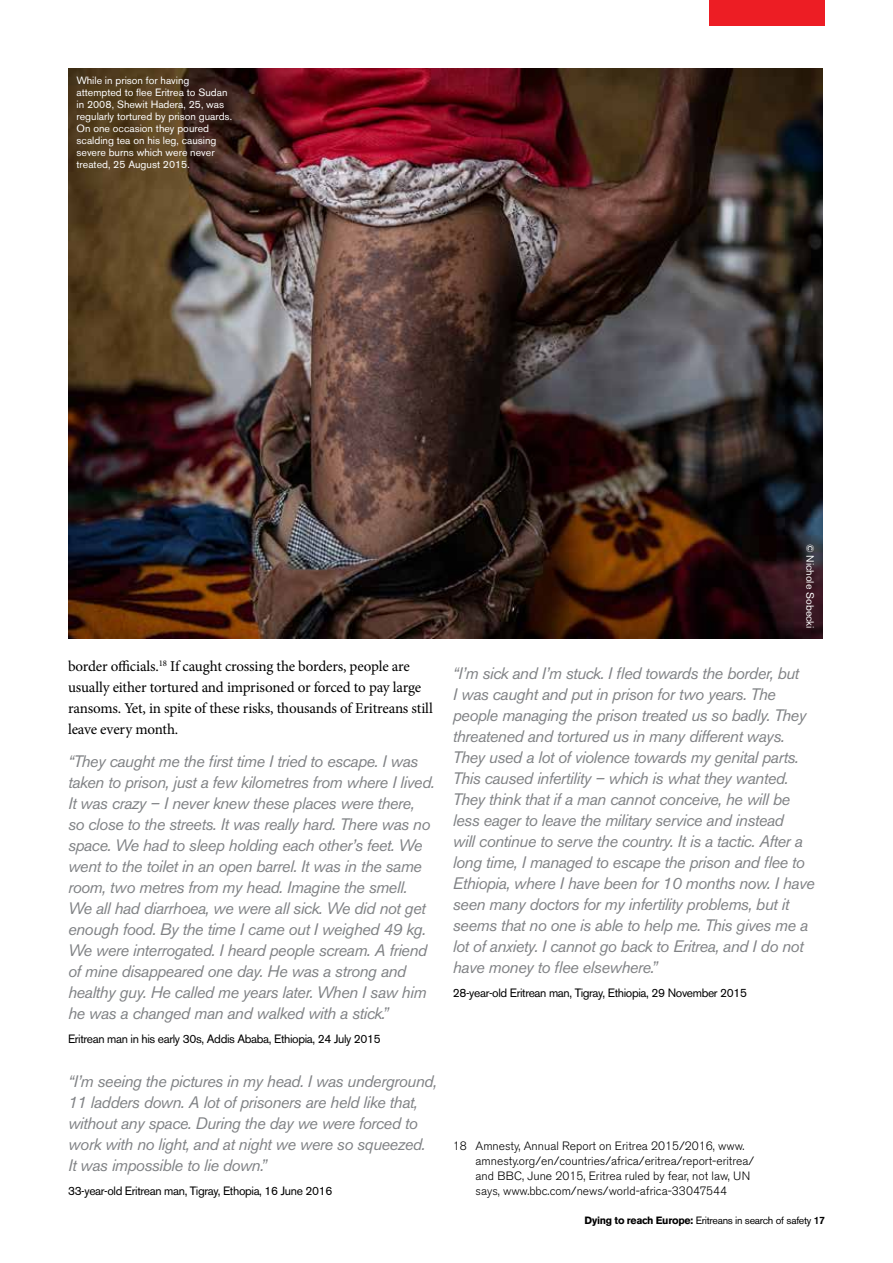
<style>
.page{position:relative;width:893px;height:1263px;background:#fff}
.page>*{position:absolute;margin:0;border:0;box-sizing:border-box;transform-origin:0 0}
.t1{font:italic 16.5px/21px "Akzidenz Grotesk BE";letter-spacing:-.03em;color:#808285}
.t2{font:15px/21px "Minion Pro";letter-spacing:-.015em;color:#000}
.t3{font:300 12px/15px "Akzidenz Grotesk BE";color:#000}
.t4{font:12px "Akzidenz Grotesk BE";letter-spacing:-.03em;color:#000}
.t5{font:10.5px/12px "Akzidenz Grotesk BE";color:#fff}
.t6{font:10.5px "Akzidenz Grotesk BE";letter-spacing:-.025em;color:#000}
.s1{font-weight:700}
.s2{font-weight:500}
</style>
<div class="page">
<div style="left:709px;top:0;width:116px;height:26px;background:#ed1d24"></div>
<img style="left:68px;top:68px;width:755px;height:571px">
<p class="t5" style="left:77px;top:75px;width:157px">While in prison for having attempted to flee Eritrea to Sudan in 2008, Shewit Hadera, 25, was regularly tortured by prison guards.<br>On one occasion they poured scalding tea on his leg, causing severe burns which were never treated, 25 August 2015.</p>
<p class="t2" style="left:68px;top:655px;width:366px">border officials.<sup>18</sup> If caught crossing the borders, people are usually either tortured and imprisoned or forced to pay large ransoms. Yet, in spite of these risks, thousands of Eritreans still leave every month.</p>
<p class="t1" style="left:68px;top:751px;width:368px">“They caught me the first time I tried to escape. I was taken to prison, just a few kilometres from where I lived.<br>It was crazy – I never knew these places were there, so close to the streets. It was really hard. There was no space. We had to sleep holding each other’s feet. We went to the toilet in an open barrel. It was in the same room, two metres from my head. Imagine the smell.<br>We all had diarrhoea, we were all sick. We did not get enough food. By the time I came out I weighed 49 kg.<br>We were interrogated. I heard people scream. A friend of mine disappeared one day. He was a strong and healthy guy. He called me years later. When I saw him he was a changed man and walked with a stick.”</p>
<p class="t4" style="left:68px;top:1031px;width:314px">Eritrean man in his early 30s, Addis Ababa, Ethiopia, 24 July 2015</p>
<p class="t1" style="left:68px;top:1071px;width:370px">“I’m seeing the pictures in my head. I was underground, 11 ladders down. A lot of prisoners are held like that, without any space. During the day we were forced to work with no light, and at night we were so squeezed.<br>It was impossible to lie down.”</p>
<p class="t4" style="left:68px;top:1183px;width:266px">33-year-old Eritrean man, Tigray, Ethopia, 16 June 2016</p>
<p class="t5" style="left:816px;top:544px;width:86px;rotate:90deg">© Nichole Sobecki</p>
<p class="t1" style="left:453px;top:663px;width:363px">“I’m sick and I’m stuck. I fled towards the border, but<br>I was caught and put in prison for two years. The people managing the prison treated us so badly. They threatened and tortured us in many different ways.<br>They used a lot of violence towards my genital parts.<br>This caused infertility – which is what they wanted.<br>They think that if a man cannot conceive, he will be less eager to leave the military service and instead<br>will continue to serve the country. It is a tactic. After a long time, I managed to escape the prison and flee to Ethiopia, where I have been for 10 months now. I have seen many doctors for my infertility problems, but it seems that no one is able to help me. This gives me a lot of anxiety. I cannot go back to Eritrea, and I do not have money to flee elsewhere.”</p>
<p class="t4" style="left:453px;top:985px;width:296px">28-year-old Eritrean man, Tigray, Ethiopia, 29 November 2015</p>
<p class="t3" style="left:476px;top:1138px;width:280px;text-indent:-23px">18 Amnesty, Annual Report on Eritrea 2015/2016, www. amnesty.org/en/countries/africa/eritrea/report-eritrea/ and BBC, June 2015, Eritrea ruled by fear, not law, UN says, www.bbc.com/news/world-africa-33047544</p>
<p class="t6" style="left:585px;top:1214px;width:242px"><span class="s1">Dying to reach Europe:</span> Eritreans in search of safety <span class="s2">17</span></p>
</div>
